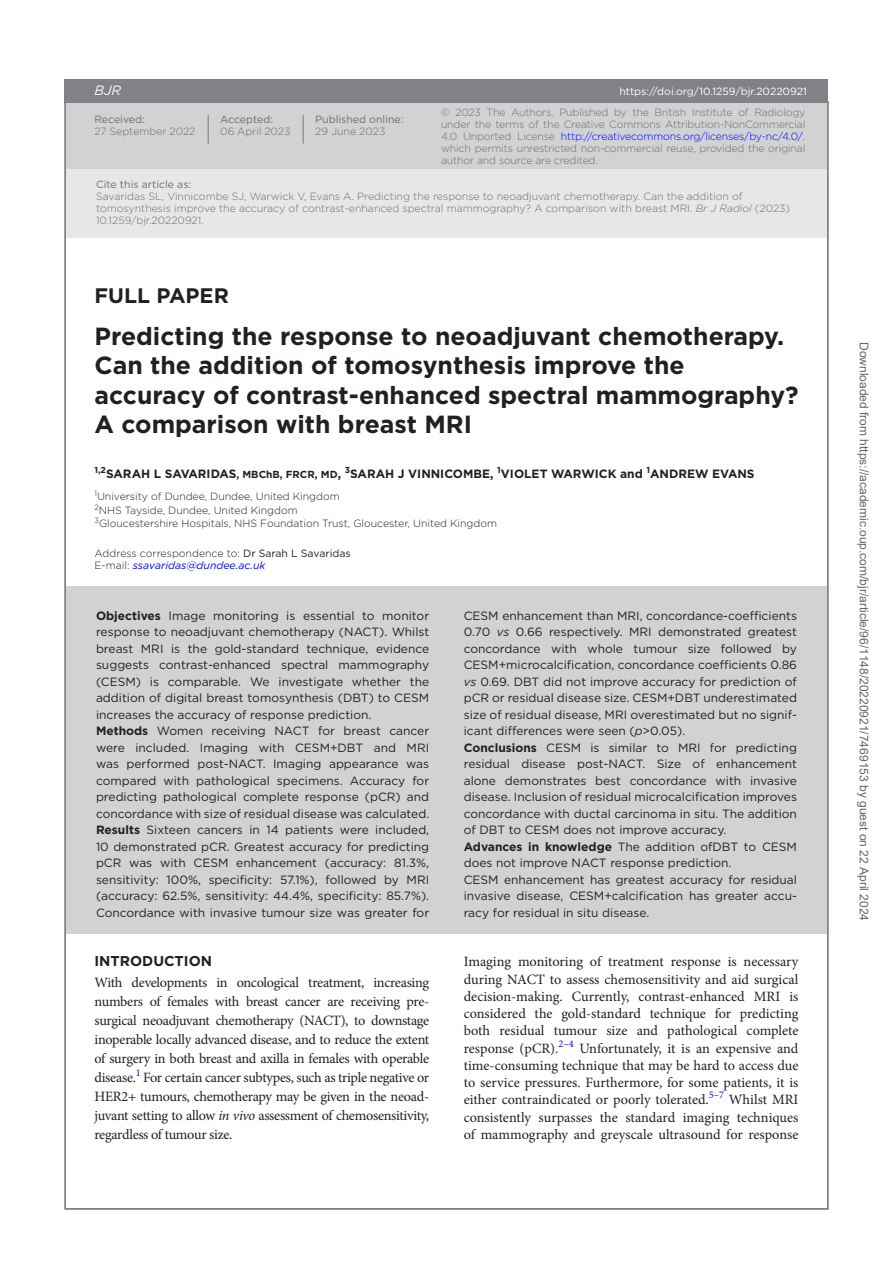
<style>
.page{position:relative;width:893px;height:1263px;background:#fff}
.page>*{position:absolute;margin:0;border:0;box-sizing:border-box;transform-origin:0 0}
.t1{font:700 24.75px/29.2px "Gotham";color:#231f20}
.t2{font:700 21px "Gotham";color:#231f20}
.t3{font:14.25px/17.2px "Minion Pro";letter-spacing:-.015em;color:#231f20;text-align:justify}
.t4{font:700 14.25px "Gotham";color:#231f20}
.t5{font:italic 13.5px "Gotham";color:#fff}
.t6{font:12px/16.5px "Gotham";color:#231f20}
.t7{font:12px "Arial";color:#666}
.t8{font:700 12px "Gotham";color:#231f20}
.t9{font:300 10.5px/12px "Gotham";color:#6c6d70}
.t10{font:300 10.5px/13.5px "Gotham";letter-spacing:-.005em;color:#231f20}
.t11{font:10.5px "Gotham";color:#6c6d70}
.t12{font:10.5px "Gotham";color:#fff}
.s1{color:#00f}
.s2{font-style:italic}
.s3{font-size:10.2px}
.s4{font-weight:400}
.s5{font-weight:400;font-style:italic;color:#00f}
.s6{font-weight:700}
</style>
<div class="page">
<div style="left:64px;top:79px;width:764px;height:24px;background:#808285"></div>
<div style="left:66px;top:154px;width:761px;height:83px;background:#e6e7e9"></div>
<div style="left:66px;top:103px;width:761px;height:65px;background:#d1d2d4"></div>
<hr style="left:207px;top:115px;width:2px;height:29px;background:#939598">
<svg style="left:303px;top:115px;width:1px;height:29px"></svg>
<div style="left:66px;top:586px;width:761px;height:347px;background:#d1d2d4"></div>
<p class="t5" style="left:94px;top:83px;width:28px">BJR</p>
<p class="t11" style="left:94px;top:113px;width:52px">Received:</p>
<p class="t9" style="left:94px;top:125px;width:102px">27 September 2022</p>
<p class="t11" style="left:220px;top:113px;width:54px">Accepted:</p>
<p class="t9" style="left:220px;top:125px;width:72px">06 April 2023</p>
<p class="t11" style="left:315px;top:113px;width:90px">Published online:</p>
<p class="t9" style="left:315px;top:125px;width:72px">29 June 2023</p>
<p class="t12" style="left:619px;top:85px;width:189px">https://doi.org/10.1259/bjr.20220921</p>
<p class="t9" style="left:441px;top:106px;width:366px;text-align:justify">© 2023 The Authors. Published by the British Institute of Radiology under the terms of the Creative Commons Attribution-NonCommercial 4.0 Unported License <span class="s1">http://creativecommons.org/licenses/by-nc/4.0/</span>, which permits unrestricted non-commercial reuse, provided the original author and source are credited.</p>
<p class="t11" style="left:96px;top:177px;width:97px">Cite this article as:</p>
<p class="t9" style="left:96px;top:190px;width:696px">Savaridas SL, Vinnicombe SJ, Warwick V, Evans A. Predicting the response to neoadjuvant chemotherapy. Can the addition of tomosynthesis improve the accuracy of contrast-enhanced spectral mammography? A comparison with breast MRI. <span class="s2">Br J Radiol</span> (2023)<br>10.1259/bjr.20220921.</p>
<h2 class="t2" style="left:94px;top:282px;width:136px">FULL PAPER</h2>
<h1 class="t1" style="left:94px;top:322px;width:705px">Predicting the response to neoadjuvant chemotherapy.<br>Can the addition of tomosynthesis improve the accuracy of contrast-enhanced spectral mammography?<br>A comparison with breast MRI</h1>
<p class="t8" style="left:94px;top:466px;width:662px"><sup>1,2</sup>SARAH L SAVARIDAS<span class="s3">, MBChB, FRCR, MD</span>, <sup>3</sup>SARAH J VINNICOMBE, <sup>1</sup>VIOLET WARWICK and <sup>1</sup>ANDREW EVANS</p>
<p class="t10" style="left:94px;top:490px;width:404px"><sup>1</sup>University of Dundee, Dundee, United Kingdom<br><sup>2</sup>NHS Tayside, Dundee, United Kingdom<br><sup>3</sup>Gloucestershire Hospitals, NHS Foundation Trust, Gloucester, United Kingdom</p>
<p class="t10" style="left:95px;top:547px;width:258px;line-height:12px">Address correspondence to: <span class="s4">Dr Sarah L Savaridas<br></span>E-mail: <span class="s5">ssavaridas@dundee.ac.uk</span></p>
<p class="t6" style="left:96px;top:607px;width:335px"><span class="s6">Objectives</span> Image monitoring is essential to monitor response to neoadjuvant chemotherapy (NACT). Whilst breast MRI is the gold-standard technique, evidence suggests contrast-enhanced spectral mammography (CESM) is comparable. We investigate whether the addition of digital breast tomosynthesis (DBT) to CESM increases the accuracy of response prediction.<br><span class="s6">Methods</span> Women receiving NACT for breast cancer were included. Imaging with CESM+DBT and MRI was performed post-NACT. Imaging appearance was compared with pathological specimens. Accuracy for predicting pathological complete response (pCR) and concordance with size of residual disease was calculated.<br><span class="s6">Results</span> Sixteen cancers in 14 patients were included, 10 demonstrated pCR. Greatest accuracy for predicting pCR was with CESM enhancement (accuracy: 81.3%, sensitivity: 100%, specificity: 57.1%), followed by MRI (accuracy: 62.5%, sensitivity: 44.4%, specificity: 85.7%).<br>Concordance with invasive tumour size was greater for</p>
<p class="t6" style="left:464px;top:607px;width:335px">CESM enhancement than MRI, concordance-coefficients 0.70 <span class="s2">vs</span> 0.66 respectively. MRI demonstrated greatest concordance with whole tumour size followed by CESM+microcalcification, concordance coefficients 0.86 <span class="s2">vs</span> 0.69. DBT did not improve accuracy for prediction of pCR or residual disease size. CESM+DBT underestimated size of residual disease, MRI overestimated but no signif&shy;icant differences were seen (<span class="s2">p</span>&gt;0.05).<br><span class="s6">Conclusions</span> CESM is similar to MRI for predicting residual disease post-NACT. Size of enhancement alone demonstrates best concordance with invasive disease. Inclusion of residual microcalcification improves concordance with ductal carcinoma in situ. The addition of DBT to CESM does not improve accuracy.<br><span class="s6">Advances in knowledge</span> The addition ofDBT to CESM does not improve NACT response prediction.<br>CESM enhancement has greatest accuracy for residual invasive disease, CESM+calcification has greater accu&shy;racy for residual in situ disease.</p>
<p class="t4" style="left:94px;top:952px;width:119px">INTRODUCTION</p>
<p class="t3" style="left:94px;top:973px;width:336px;line-height:19px">With developments in oncological treatment, increasing numbers of females with breast cancer are receiving pre&shy;surgical neoadjuvant chemotherapy (NACT), to downstage inoperable locally advanced disease, and to reduce the extent of surgery in both breast and axilla in females with operable disease.<sup>1</sup> For certain cancer subtypes, such as triple negative or HER2+ tumours, chemotherapy may be given in the neoad&shy;juvant setting to allow <span class="s2">in vivo</span> assessment of chemosensitivity, regardless of tumour size.</p>
<p class="t3" style="left:464px;top:953px;width:336px">Imaging monitoring of treatment response is necessary during NACT to assess chemosensitivity and aid surgical decision-making. Currently, contrast-enhanced MRI is considered the gold-standard technique for predicting both residual tumour size and pathological complete response (pCR).<sup>2–4</sup> Unfortunately, it is an expensive and time-consuming technique that may be hard to access due to service pressures. Furthermore, for some patients, it is either contraindicated or poorly tolerated.<sup>5–7</sup> Whilst MRI consistently surpasses the standard imaging techniques of mammography and greyscale ultrasound for response</p>
<p class="t7" style="left:868px;top:342px;width:580px;rotate:90deg">Downloaded from https://academic.oup.com/bjr/article/96/1148/20220921/7469153 by guest on 22 April 2024</p>
</div>
